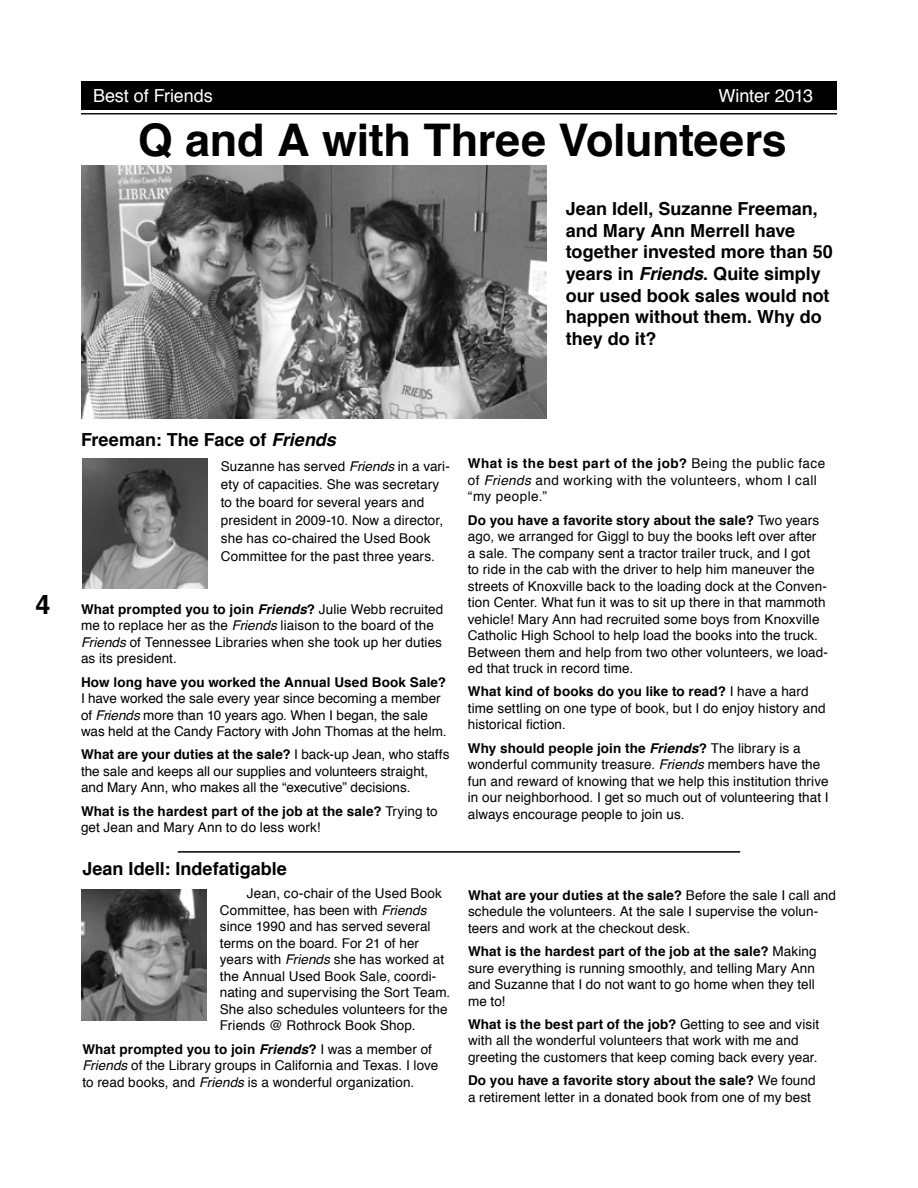
<style>
.page{position:relative;width:918px;height:1188px;background:#fff}
.page>*{position:absolute;margin:0;border:0;box-sizing:border-box;transform-origin:0 0}
.t1{font:700 45px "Helvetica";letter-spacing:-.005em;color:#000}
.t2{font:700 27px "Helvetica";color:#000}
.t3{font:700 18px/21.6px "Helvetica";color:#000}
.t4{font:18px "Helvetica";letter-spacing:-.005em;color:#fff}
.t5{font:13.5px/16.5px "Helvetica";letter-spacing:.005em;color:#000}
.t6{font:700 13.5px/16.5px "Helvetica";letter-spacing:.01em;color:#000}
.t7{font:13.5px/16.5px "Helvetica";letter-spacing:.035em;color:#000}
.s1{font-style:italic}
.s2{font-weight:700}
.s3{font-weight:700;font-style:italic}
.s4{font-weight:400}
</style>
<div class="page">
<div style="left:81px;top:81px;width:756px;height:29px;background:#000"></div>
<hr style="left:81px;top:113px;width:756px;height:1px;background:#000">
<img style="left:81px;top:165px;width:466px;height:253px">
<img style="left:82px;top:458px;width:125px;height:131px">
<img style="left:81px;top:890px;width:125px;height:130px">
<hr style="left:178px;top:851px;width:562px;height:2px;background:#000">
<h3 class="t4" style="left:93px;top:82px;width:121px">Best of Friends</h3>
<h3 class="t4" style="left:719px;top:82px;width:96px">Winter 2013</h3>
<h1 class="t1" style="left:138px;top:103px;width:651px">Q and A with Three Volunteers</h1>
<h3 class="t3" style="left:566px;top:198px;width:269px">Jean Idell, Suzanne Freeman, and Mary Ann Merrell have together invested more than 50 years in <span class="s1">Friends</span>. Quite simply our used book sales would not happen without them. Why do they do it?</h3>
<h2 class="t2" style="left:36px;top:583px;width:17px">4</h2>
<h3 class="t3" style="left:81px;top:429px;width:256px">Freeman: The Face of <span class="s1">Friends</span></h3>
<p class="t5" style="left:221px;top:457px;width:231px;line-height:18px">Suzanne has served <span class="s1">Friends</span> in a vari&shy;ety of capacities. She was secretary to the board for several years and president in 2009-10. Now a director, she has co-chaired the Used Book Committee for the past three years.</p>
<p class="t5" style="left:81px;top:601px;width:364px"><span class="s2">What prompted you to join</span> <span class="s3">Friends</span><span class="s2">?</span> Julie Webb recruited me to replace her as the <span class="s1">Friends</span> liaison to the board of the <span class="s1">Friends</span> of Tennessee Libraries when she took up her duties as its president.</p>
<p class="t6" style="left:81px;top:674px;width:367px">How long have you worked the Annual Used Book Sale?</p>
<p class="t5" style="left:81px;top:691px;width:367px">I have worked the sale every year since becoming a member of <span class="s1">Friends</span> more than 10 years ago. When I began, the sale was held at the Candy Factory with John Thomas at the helm.</p>
<p class="t5" style="left:81px;top:747px;width:370px"><span class="s2">What are your duties at the sale?</span> I back-up Jean, who staffs the sale and keeps all our supplies and volunteers straight, and Mary Ann, who makes all the “executive” decisions.</p>
<p class="t6" style="left:81px;top:803px;width:358px">What is the hardest part of the job at the sale? <span class="s4">Trying to get Jean and Mary Ann to do less work!</span></p>
<h3 class="t3" style="left:82px;top:858px;width:206px">Jean Idell: Indefatigable</h3>
<p class="t5" style="left:220px;top:886px;width:232px;text-indent:27px">Jean, co-chair of the Used Book Committee, has been with <span class="s1">Friends </span>since 1990 and has served several terms on the board. For 21 of her years with <span class="s1">Friends</span> she has worked at the Annual Used Book Sale, coordi&shy;nating and supervising the Sort Team.<br>She also schedules volunteers for the Friends @ Rothrock Book Shop.</p>
<p class="t5" style="left:82px;top:1041px;width:358px"><span class="s2">What prompted you to join</span> <span class="s3">Friends</span><span class="s2">?</span> I was a member of<br><span class="s1">Friends</span> of the Library groups in California and Texas. I love to read books, and <span class="s1">Friends</span> is a wonderful organization.</p>
<p class="t7" style="left:468px;top:456px;width:359px"><span class="s2">What is the best part of the job?</span> Being the public face of <span class="s1">Friends</span> and working with the volunteers, whom I call “my people.”</p>
<p class="t5" style="left:468px;top:512px;width:362px"><span class="s2">Do you have a favorite story about the sale?</span> Two years ago, we arranged for Giggl to buy the books left over after<br>a sale. The company sent a tractor trailer truck, and I got<br>to ride in the cab with the driver to help him maneuver the streets of Knoxville back to the loading dock at the Conven&shy;tion Center. What fun it was to sit up there in that mammoth vehicle! Mary Ann had recruited some boys from Knoxville Catholic High School to help load the books into the truck.<br>Between them and help from two other volunteers, we load&shy;ed that truck in record time.</p>
<p class="t5" style="left:468px;top:684px;width:359px"><span class="s2">What kind of books do you like to read?</span> I have a hard time settling on one type of book, but I do enjoy history and historical fiction.</p>
<p class="t5" style="left:468px;top:740px;width:362px"><span class="s2">Why should people join the</span> <span class="s3">Friends</span><span class="s2">?</span> The library is a wonderful community treasure. <span class="s1">Friends</span> members have the fun and reward of knowing that we help this institution thrive in our neighborhood. I get so much out of volunteering that I always encourage people to join us.</p>
<p class="t5" style="left:468px;top:887px;width:370px"><span class="s2">What are your duties at the sale?</span> Before the sale I call and schedule the volunteers. At the sale I supervise the volun&shy;teers and work at the checkout desk.</p>
<p class="t5" style="left:468px;top:944px;width:350px"><span class="s2">What is the hardest part of the job at the sale?</span> Making sure everything is running smoothly, and telling Mary Ann and Suzanne that I do not want to go home when they tell me to!</p>
<p class="t5" style="left:468px;top:1016px;width:353px"><span class="s2">What is the best part of the job?</span> Getting to see and visit with all the wonderful volunteers that work with me and greeting the customers that keep coming back every year.</p>
<p class="t5" style="left:468px;top:1073px;width:349px"><span class="s2">Do you have a favorite story about the sale?</span> We found a retirement letter in a donated book from one of my best</p>
</div>
